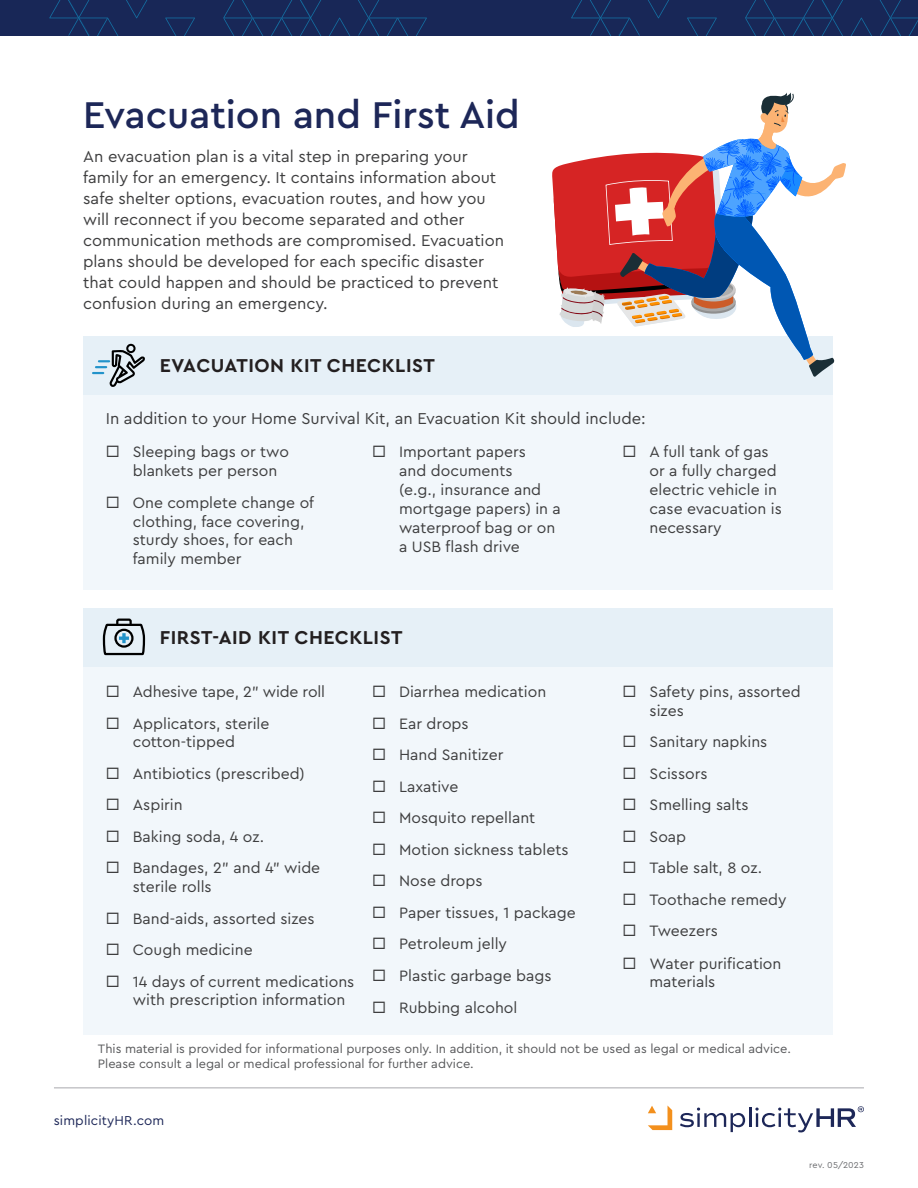
<style>
.page{position:relative;width:918px;height:1188px;background:#fff}
.page>*{position:absolute;margin:0;border:0;box-sizing:border-box;transform-origin:0 0}
.t1{font:500 39px "Cera Pro";color:#1d2758}
.t2{font:700 19.5px "Cera Pro";letter-spacing:.025em;color:#231f20}
.t3{font:16.5px/21px "Cera Pro";color:#3e3e3f}
.t4{font:15.75px/31.5px "Cera Pro";color:#3e3e3f}
.t5{font:13.5px "Cera Pro";letter-spacing:.01em;color:#1d2758}
.t6{font:12.75px/15px "Cera Pro";color:#57585a}
.t7{font:9px "Cera Pro";letter-spacing:.01em;color:#6c6d70}
</style>
<div class="page">
<div style="left:0;top:0;width:918px;height:36px;background:#182757"></div>
<svg style="left:571px;top:0;width:98px;height:36px"></svg>
<svg style="left:687px;top:18px;width:30px;height:18px"></svg>
<svg style="left:745px;top:0;width:173px;height:36px"></svg>
<svg style="left:49px;top:0;width:98px;height:36px"></svg>
<svg style="left:165px;top:18px;width:30px;height:18px"></svg>
<svg style="left:223px;top:0;width:204px;height:36px"></svg>
<hr style="left:54px;top:1087px;width:810px;height:1px;background:#a8a9ad">
<svg style="left:648px;top:1106px;width:24px;height:24px"></svg>
<svg style="left:680px;top:1106px;width:184px;height:26px"></svg>
<div style="left:83px;top:336px;width:750px;height:254px;background:#f2f7fb"></div>
<div style="left:83px;top:336px;width:750px;height:59px;background:#e6f0f7"></div>
<div style="left:83px;top:608px;width:750px;height:426px;background:#f2f7fb"></div>
<div style="left:83px;top:608px;width:750px;height:59px;background:#e6f0f7"></div>
<svg style="left:102px;top:618px;width:44px;height:38px"></svg>
<div style="left:126px;top:344px;width:10px;height:9px;border:2px solid #000;border-radius:50%"></div>
<svg style="left:93px;top:350px;width:52px;height:37px"></svg>
<svg style="left:552px;top:92px;width:294px;height:285px"></svg>
<h1 class="t1" style="left:83px;top:89px;width:438px">Evacuation and First Aid</h1>
<p class="t3" style="left:83px;top:145px;width:422px">An evacuation plan is a vital step in preparing your family for an emergency. It contains information about safe shelter options, evacuation routes, and how you will reconnect if you become separated and other communication methods are compromised. Evacuation plans should be developed for each specific disaster that could happen and should be practiced to prevent confusion during an emergency.</p>
<p class="t2" style="left:160px;top:353px;width:277px">EVACUATION KIT CHECKLIST</p>
<p class="t3" style="left:106px;top:407px;width:542px">In addition to your Home Survival Kit, an Evacuation Kit should include:</p>
<p class="t4" style="left:133px;top:442px;width:158px;line-height:18.9px">Sleeping bags or two blankets per person</p>
<p class="t4" style="left:133px;top:492px;width:183px;line-height:18.9px">One complete change of clothing, face covering, sturdy shoes, for each family member</p>
<p class="t4" style="left:399px;top:442px;width:163px;line-height:18.9px">Important papers<br>and documents<br>(e.g., insurance and mortgage papers) in a waterproof bag or on a USB flash drive</p>
<p class="t4" style="left:650px;top:442px;width:134px;line-height:18.9px">A full tank of gas or a fully charged electric vehicle in case evacuation is necessary</p>
<p class="t2" style="left:160px;top:625px;width:244px">FIRST-AID KIT CHECKLIST</p>
<p class="t4" style="left:133px;top:676px;width:194px">Adhesive tape, 2” wide roll<br>Applicators, sterile</p>
<p class="t4" style="left:133px;top:726px;width:189px">cotton-tipped<br>Antibiotics (prescribed)<br>Aspirin<br>Baking soda, 4 oz.<br>Bandages, 2” and 4” wide</p>
<p class="t4" style="left:133px;top:871px;width:223px">sterile rolls<br>Band-aids, assorted sizes<br>Cough medicine<br>14 days of current medications</p>
<p class="t4" style="left:133px;top:984px;width:214px">with prescription information</p>
<p class="t4" style="left:399px;top:676px;width:178px">Diarrhea medication<br>Ear drops<br>Hand Sanitizer<br>Laxative<br>Mosquito repellant<br>Motion sickness tablets<br>Nose drops<br>Paper tissues, 1 package<br>Petroleum jelly<br>Plastic garbage bags<br>Rubbing alcohol</p>
<p class="t4" style="left:650px;top:682px;width:153px;line-height:18.8px">Safety pins, assorted sizes</p>
<p class="t4" style="left:650px;top:726px;width:139px">Sanitary napkins<br>Scissors<br>Smelling salts<br>Soap<br>Table salt, 8 oz.<br>Toothache remedy<br>Tweezers<br>Water purification</p>
<p class="t4" style="left:650px;top:966px;width:67px">materials</p>
<p class="t6" style="left:98px;top:1040px;width:695px">This material is provided for informational purposes only. In addition, it should not be used as legal or medical advice.<br>Please consult a legal or medical professional for further advice.</p>
<p class="t5" style="left:54px;top:1111px;width:112px">simplicityHR.com</p>
<p class="t7" style="left:809px;top:1159px;width:56px">rev. 05/2023</p>
</div>
